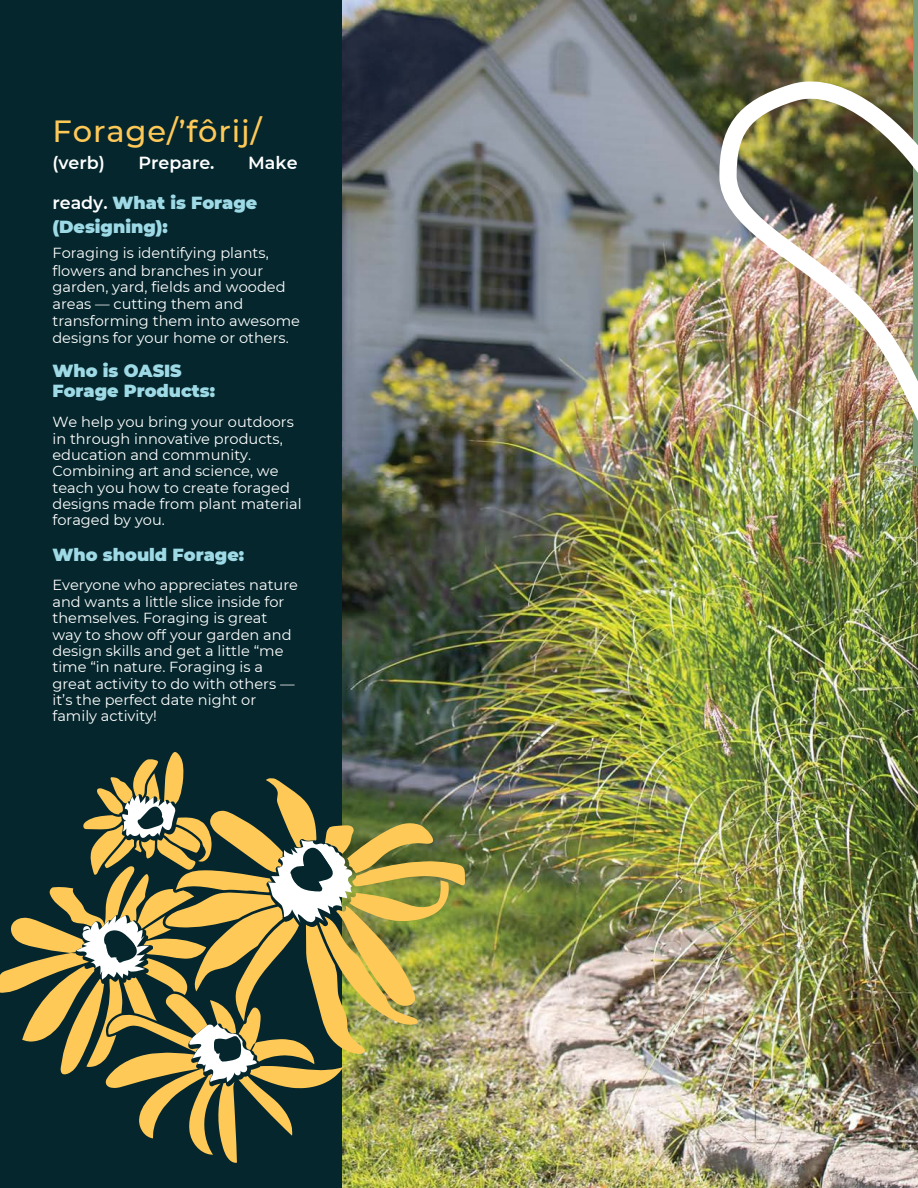
<style>
.page{position:relative;width:918px;height:1188px;background:#fff}
.page>*{position:absolute;margin:0;border:0;box-sizing:border-box;transform-origin:0 0}
.t1{font:500 30.6px "Montserrat";letter-spacing:.03em;color:#ffc958}
.t2{font:900 17.55px/19.6px "Montserrat";color:#9edae6}
.t3{font:600 17.55px "Montserrat";color:#fff}
.t4{font:14.55px/16.4px "Montserrat";color:#fff}
.s1{font-weight:600;color:#fff}
</style>
<div class="page">
<img style="left:341px;top:0;width:577px;height:1188px">
<hr style="left:914px;top:0;width:4px;height:466px;background:#7b9c7b">
<div style="left:0;top:0;width:341px;height:1188px;background:#04262c"></div>
<img style="left:711px;top:48px;width:207px;height:397px">
<img style="left:0;top:752px;width:465px;height:411px">
<p class="t1" style="left:52px;top:113px;width:211px">Forage/’fôrij/</p>
<p class="t3" style="left:52px;top:152px;width:54px">(verb)</p>
<p class="t3" style="left:139px;top:152px;width:78px">Prepare.</p>
<p class="t3" style="left:248px;top:152px;width:51px">Make</p>
<p class="t2" style="left:52px;top:193px;width:206px"><span class="s1">ready.</span> What is Forage</p>
<p class="t2" style="left:52px;top:217px;width:117px">(Designing):</p>
<p class="t4" style="left:52px;top:245px;width:218px">Foraging is identifying plants,</p>
<p class="t4" style="left:52px;top:262px;width:212px">flowers and branches in your</p>
<p class="t4" style="left:52px;top:279px;width:235px">garden, yard, fields and wooded</p>
<p class="t4" style="left:52px;top:296px;width:192px">areas — cutting them and</p>
<p class="t4" style="left:52px;top:312px;width:249px">transforming them into awesome</p>
<p class="t4" style="left:52px;top:330px;width:238px">designs for your home or others.</p>
<p class="t2" style="left:52px;top:361px;width:164px">Who is OASIS<br>Forage Products:</p>
<p class="t4" style="left:52px;top:414px;width:251px">We help you bring your outdoors in through innovative products, education and community.<br>Combining art and science, we teach you how to create foraged designs made from plant material foraged by you.</p>
<p class="t2" style="left:52px;top:545px;width:193px">Who should Forage:</p>
<p class="t4" style="left:52px;top:577px;width:247px">Everyone who appreciates nature and wants a little slice inside for themselves. Foraging is great</p>
<p class="t4" style="left:52px;top:626px;width:244px">way to show off your garden and design skills and get a little “me time “in nature. Foraging is a great activity to do with others — it’s the perfect date night or</p>
<p class="t4" style="left:52px;top:708px;width:106px">family activity!</p>
</div>
